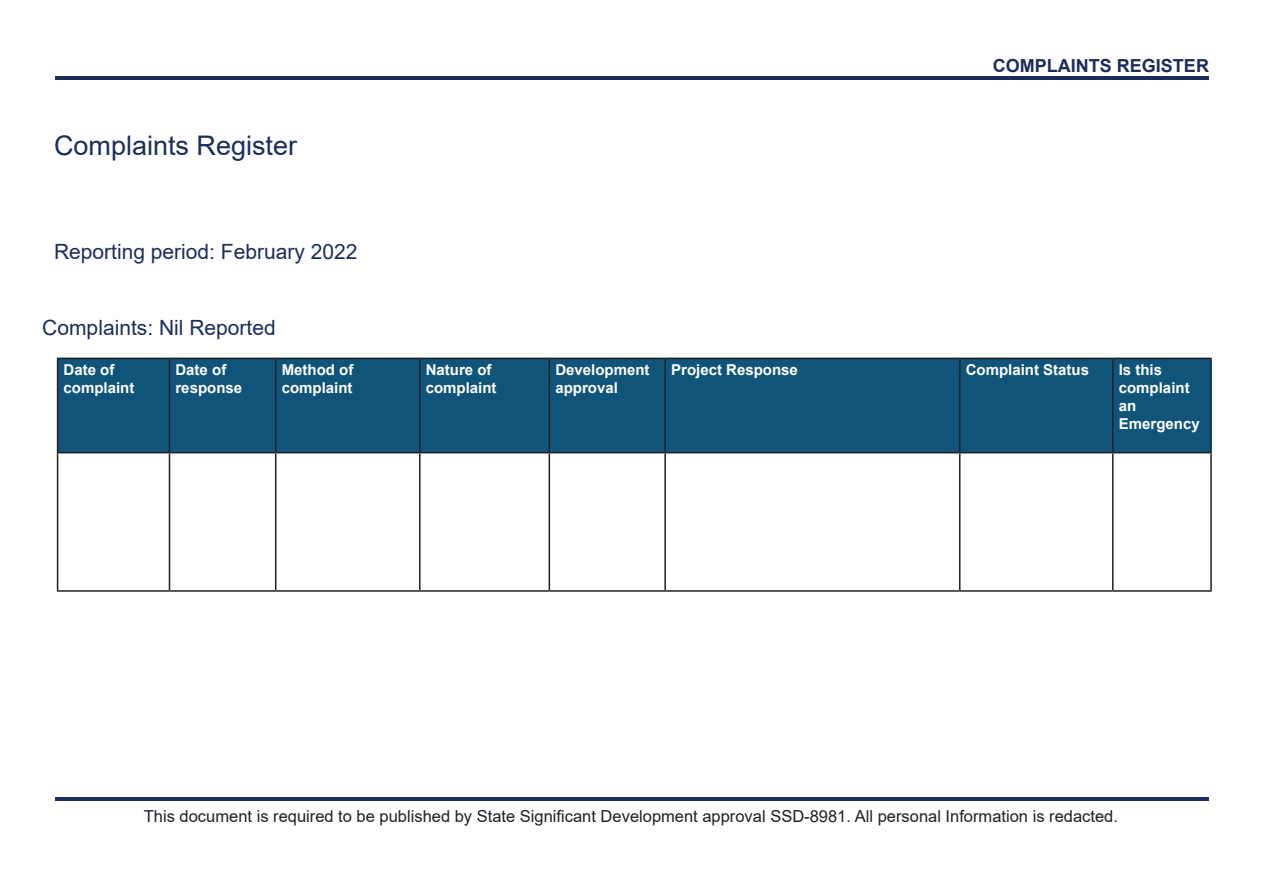
<style>
.page{position:relative;width:1263px;height:893px;background:#fff}
.page>*{position:absolute;margin:0;border:0;box-sizing:border-box;transform-origin:0 0}
.t1{font:27px "Arial";color:#1c2d5a}
.t2{font:21px "Arial";color:#1c2d5a}
.t3{font:700 18px "Arial";color:#1c2d5a}
.t4{font:16.5px "Arial";color:#231f20}
.t5{font:700 15px/18px "Arial";color:#fff}
</style>
<div class="page">
<hr style="left:55px;top:76px;width:1153px;height:4px;background:#1c2c5b">
<hr style="left:55px;top:797px;width:1153px;height:4px;background:#1c2c5b">
<div style="left:58px;top:359px;width:1152px;height:93px;background:#105579"></div>
<hr style="left:57px;top:358px;width:112px;height:1px;background:#231f20">
<hr style="left:57px;top:359px;width:1px;height:93px;background:#231f20">
<hr style="left:169px;top:358px;width:107px;height:1px;background:#231f20">
<hr style="left:169px;top:359px;width:1px;height:93px;background:#231f20">
<hr style="left:276px;top:358px;width:144px;height:1px;background:#231f20">
<hr style="left:275px;top:359px;width:1px;height:93px;background:#231f20">
<hr style="left:420px;top:358px;width:129px;height:1px;background:#231f20">
<hr style="left:419px;top:359px;width:1px;height:93px;background:#231f20">
<hr style="left:549px;top:358px;width:116px;height:1px;background:#231f20">
<hr style="left:549px;top:359px;width:1px;height:93px;background:#231f20">
<hr style="left:665px;top:358px;width:295px;height:1px;background:#231f20">
<hr style="left:664px;top:359px;width:2px;height:93px;background:#231f20">
<hr style="left:960px;top:358px;width:153px;height:1px;background:#231f20">
<hr style="left:959px;top:359px;width:1px;height:93px;background:#231f20">
<hr style="left:1113px;top:358px;width:99px;height:1px;background:#231f20">
<hr style="left:1112px;top:359px;width:1px;height:93px;background:#231f20">
<hr style="left:1210px;top:359px;width:2px;height:93px;background:#231f20">
<hr style="left:57px;top:452px;width:112px;height:1px;background:#231f20">
<hr style="left:57px;top:453px;width:1px;height:137px;background:#231f20">
<hr style="left:169px;top:452px;width:107px;height:1px;background:#231f20">
<hr style="left:169px;top:453px;width:1px;height:137px;background:#231f20">
<hr style="left:276px;top:452px;width:144px;height:1px;background:#231f20">
<hr style="left:275px;top:453px;width:1px;height:137px;background:#231f20">
<hr style="left:420px;top:452px;width:129px;height:1px;background:#231f20">
<hr style="left:419px;top:453px;width:1px;height:137px;background:#231f20">
<hr style="left:549px;top:452px;width:116px;height:1px;background:#231f20">
<hr style="left:549px;top:453px;width:1px;height:137px;background:#231f20">
<hr style="left:665px;top:452px;width:295px;height:1px;background:#231f20">
<hr style="left:664px;top:453px;width:2px;height:137px;background:#231f20">
<hr style="left:960px;top:452px;width:153px;height:1px;background:#231f20">
<hr style="left:959px;top:453px;width:1px;height:137px;background:#231f20">
<hr style="left:1113px;top:452px;width:99px;height:1px;background:#231f20">
<hr style="left:1112px;top:453px;width:1px;height:137px;background:#231f20">
<hr style="left:1210px;top:453px;width:2px;height:137px;background:#231f20">
<hr style="left:57px;top:590px;width:112px;height:2px;background:#231f20">
<hr style="left:169px;top:590px;width:107px;height:2px;background:#231f20">
<hr style="left:276px;top:590px;width:144px;height:2px;background:#231f20">
<hr style="left:420px;top:590px;width:129px;height:2px;background:#231f20">
<hr style="left:549px;top:590px;width:116px;height:2px;background:#231f20">
<hr style="left:665px;top:590px;width:295px;height:2px;background:#231f20">
<hr style="left:960px;top:590px;width:153px;height:2px;background:#231f20">
<hr style="left:1113px;top:590px;width:99px;height:2px;background:#231f20">
<h1 class="t1" style="left:54px;top:127px;width:245px">Complaints Register</h1>
<h2 class="t2" style="left:54px;top:237px;width:305px">Reporting period: February 2022</h2>
<h2 class="t2" style="left:42px;top:313px;width:235px">Complaints: Nil Reported</h2>
<p class="t3" style="left:993px;top:53px;width:218px">COMPLAINTS REGISTER</p>
<p class="t5" style="left:64px;top:361px;width:72px">Date of complaint</p>
<p class="t5" style="left:175px;top:361px;width:68px">Date of response</p>
<p class="t5" style="left:282px;top:361px;width:73px">Method of complaint</p>
<p class="t5" style="left:426px;top:361px;width:72px">Nature of complaint</p>
<p class="t5" style="left:555px;top:361px;width:96px">Development approval</p>
<p class="t5" style="left:671px;top:361px;width:128px">Project Response</p>
<p class="t5" style="left:966px;top:361px;width:125px">Complaint Status</p>
<p class="t5" style="left:1119px;top:361px;width:82px">Is this complaint an<br>Emergency</p>
<p class="t4" style="left:144px;top:805px;width:976px">This document is required to be published by State Significant Development approval SSD-8981. All personal Information is redacted.</p>
</div>
